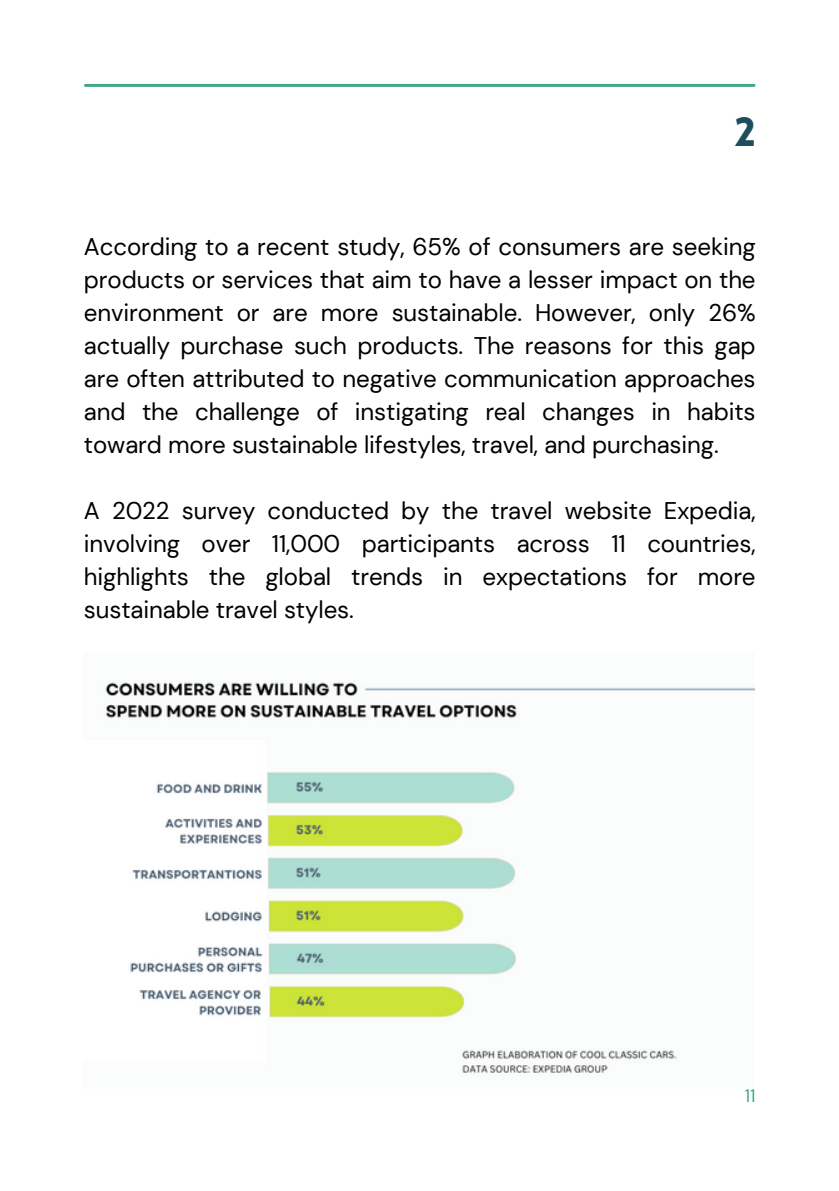
<style>
.page{position:relative;width:839px;height:1191px;background:#fff}
.page>*{position:absolute;margin:0;border:0;box-sizing:border-box;transform-origin:0 0}
.t1{font:900 40px "Lovelo";color:#204c5f}
.t2{font:24px/33px "DM Sans";letter-spacing:-.005em;color:#000;text-align:justify}
.t3{font:18px "DM Sans";color:#47a781}
</style>
<div class="page">
<img style="left:105px;top:682px;width:649px;height:391px">
<hr style="left:85px;top:84px;width:669px;height:3px;background:#47a781">
<p class="t1" style="left:734px;top:116px;width:22px">2</p>
<p class="t2" style="left:84px;top:230px;width:673px">According to a recent study, 65% of consumers are seeking products or services that aim to have a lesser impact on the environment or are more sustainable. However, only 26% actually purchase such products. The reasons for this gap are often attributed to negative communication approaches and the challenge of instigating real changes in habits toward more sustainable lifestyles, travel, and purchasing.</p>
<h1 class="t2" style="left:84px;top:494px;width:673px">A 2022 survey conducted by the travel website Expedia, involving over 11,000 participants across 11 countries, highlights the global trends in expectations for more sustainable travel styles.</h1>
<h1 class="t3" style="left:744px;top:1085px;width:12px">11</h1>
</div>
